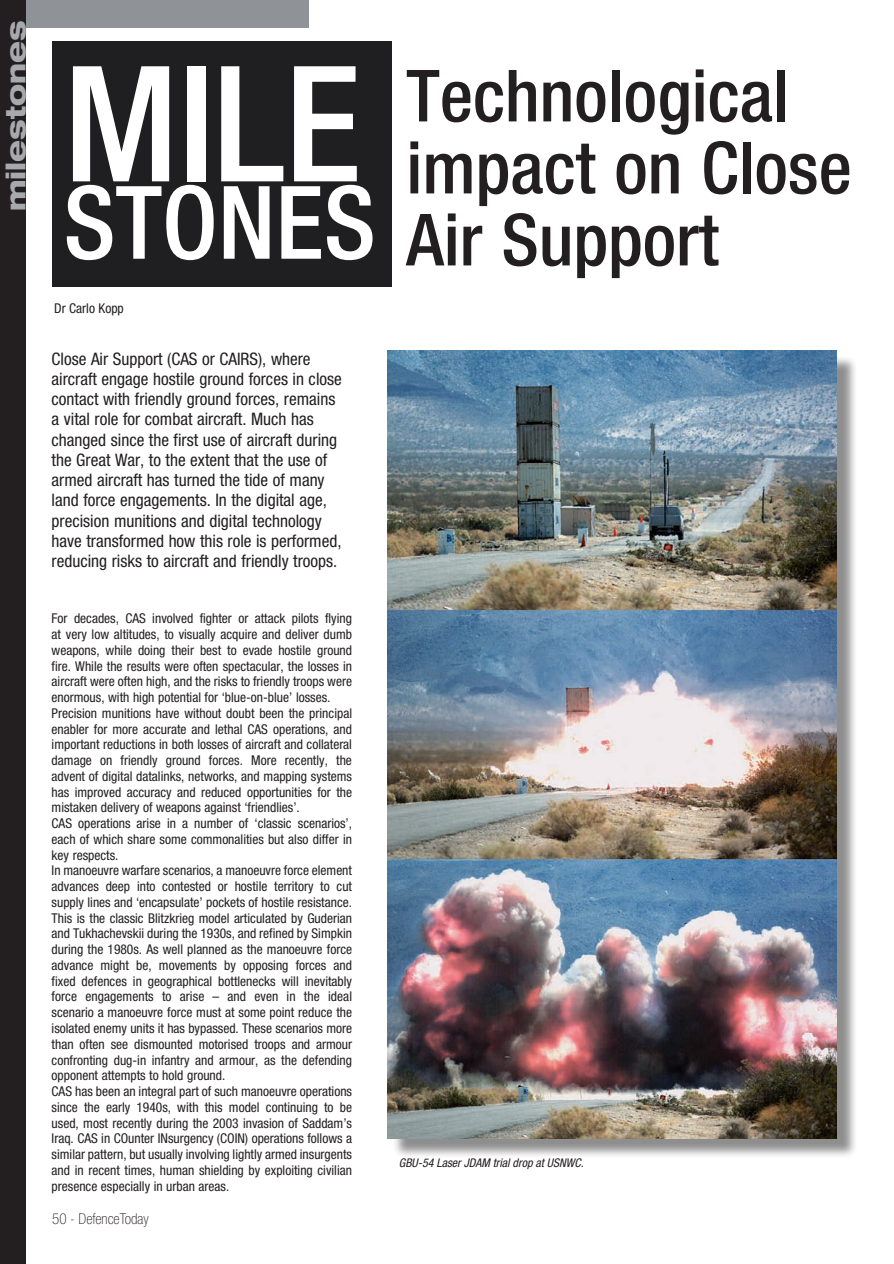
<style>
.page{position:relative;width:894px;height:1264px;background:#fff}
.page>*{position:absolute;margin:0;border:0;box-sizing:border-box;transform-origin:0 0}
.t1{font:500 condensed 161.1px "Helvetica Neue";color:#fff}
.t2{font:500 condensed 101.55px "Helvetica Neue";color:#fff}
.t3{font:500 condensed 72px/72px "Helvetica Neue";color:#231f20}
.t4{font:800 expanded 27px "Helvetica Neue";color:#a8a9ad}
.t5{font:condensed 17.25px/20.2px "Helvetica Neue";color:#231f20}
.t6{font:100 condensed 15px "Helvetica Neue";color:#231f20}
.t7{font:condensed 13.5px/15.8px "Helvetica Neue";color:#231f20}
.t8{font:italic condensed 12px "Helvetica Neue";color:#231f20}
</style>
<div class="page">
<div style="left:0;top:0;width:308px;height:28px;background:#8f9397"></div>
<div style="left:0;top:0;width:26px;height:1264px;background:#231f20"></div>
<div style="left:52px;top:42px;width:339px;height:245px;background:#1f1e20"></div>
<div style="left:392px;top:355px;width:465px;height:804px;background:#1f1e20;opacity:.5"></div>
<img style="left:387px;top:351px;width:449px;height:787px">
<h3 class="t4" style="left:-2px;top:211px;width:192px;rotate:-90deg">milestones</h3>
<h1 class="t1" style="left:64px;top:28px;width:299px">MILE</h1>
<h2 class="t2" style="left:64px;top:162px;width:314px">STONES</h2>
<p class="t7" style="left:54px;top:300px;width:71px">Dr Carlo Kopp</p>
<p class="t5" style="left:52px;top:348px;width:292px">Close Air Support (CAS or CAIRS), where aircraft engage hostile ground forces in close contact with friendly ground forces, remains a vital role for combat aircraft. Much has changed since the first use of aircraft during the Great War, to the extent that the use of armed aircraft has turned the tide of many land force engagements. In the digital age, precision munitions and digital technology have transformed how this role is performed, reducing risks to aircraft and friendly troops.</p>
<p class="t7" style="left:52px;top:611px;width:302px">For decades, CAS involved fighter or attack pilots flying at very low altitudes, to visually acquire and deliver dumb weapons, while doing their best to evade hostile ground fire. While the results were often spectacular, the losses in aircraft were often high, and the risks to friendly troops were enormous, with high potential for ‘blue-on-blue’ losses.<br>Precision munitions have without doubt been the principal enabler for more accurate and lethal CAS operations, and important reductions in both losses of aircraft and collateral damage on friendly ground forces. More recently, the advent of digital datalinks, networks, and mapping systems has improved accuracy and reduced opportunities for the mistaken delivery of weapons against ‘friendlies’.<br>CAS operations arise in a number of ‘classic scenarios’, each of which share some commonalities but also differ in key respects.<br>In manoeuvre warfare scenarios, a manoeuvre force element advances deep into contested or hostile territory to cut supply lines and ‘encapsulate’ pockets of hostile resistance.<br>This is the classic Blitzkrieg model articulated by Guderian and Tukhachevskii during the 1930s, and refined by Simpkin during the 1980s. As well planned as the manoeuvre force advance might be, movements by opposing forces and fixed defences in geographical bottlenecks will inevitably force engagements to arise – and even in the ideal scenario a manoeuvre force must at some point reduce the isolated enemy units it has bypassed. These scenarios more than often see dismounted motorised troops and armour confronting dug-in infantry and armour, as the defending opponent attempts to hold ground.<br>CAS has been an integral part of such manoeuvre operations since the early 1940s, with this model continuing to be used, most recently during the 2003 invasion of Saddam’s Iraq. CAS in COunter INsurgency (COIN) operations follows a similar pattern, but usually involving lightly armed insurgents and in recent times, human shielding by exploiting civilian presence especially in urban areas.</p>
<p class="t6" style="left:52px;top:1210px;width:98px">50 - DefenceToday</p>
<h3 class="t3" style="left:406px;top:59px;width:447px">Technological impact on Close<br>Air Support</h3>
<p class="t8" style="left:399px;top:1155px;width:186px">GBU-54 Laser JDAM trial drop at USNWC.</p>
</div>
